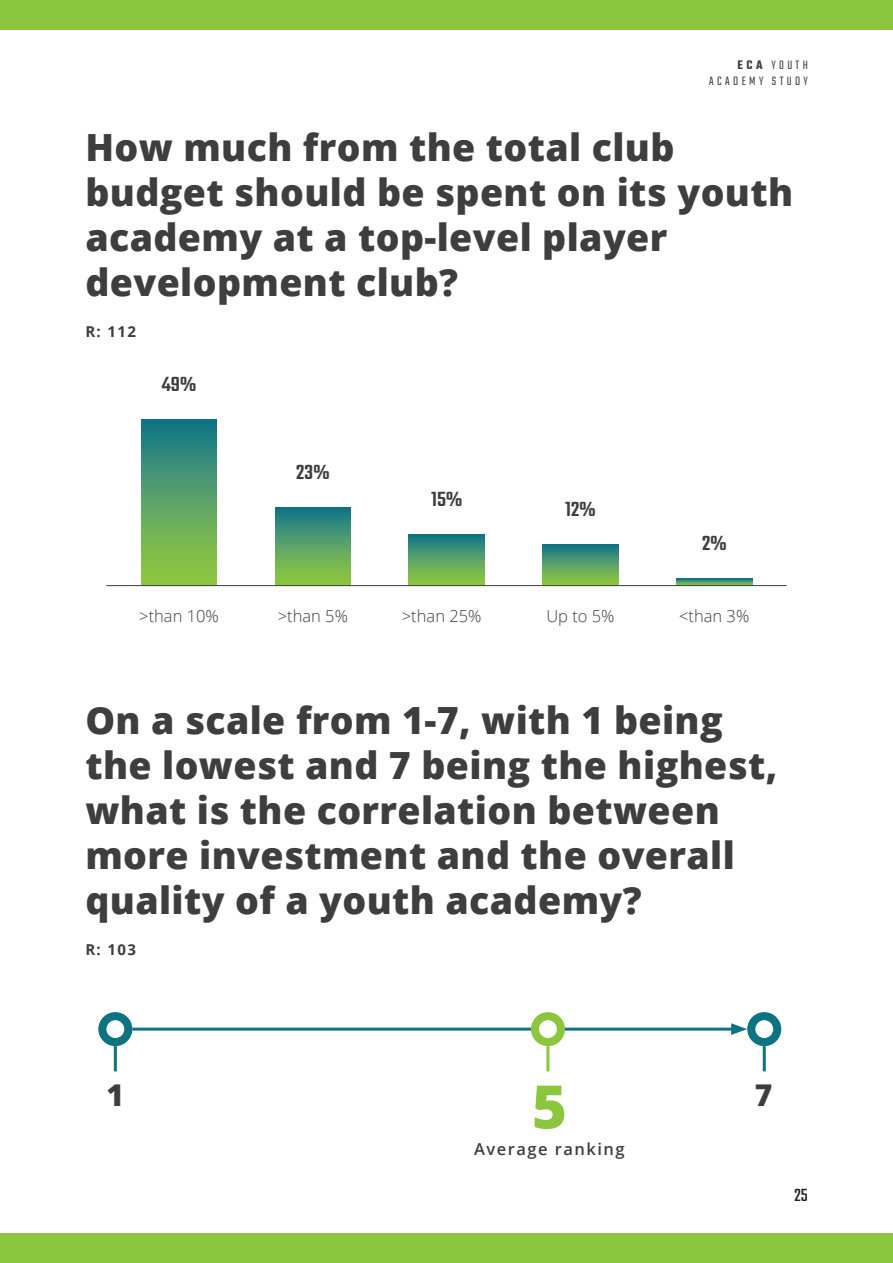
<style>
.page{position:relative;width:893px;height:1263px;background:#fff}
.page>*{position:absolute;margin:0;border:0;box-sizing:border-box;transform-origin:0 0}
.t1{font:800 60px "Open Sans";color:#8bc63e}
.t2{font:800 37.5px/45px "Open Sans";letter-spacing:.01em;color:#3e3e3f}
.t3{font:800 30px "Open Sans";color:#3e3e3f}
.t4{font:500 22.5px "Teko";color:#3e3e3f}
.t5{font:19.5px "Teko";color:#231f20}
.t6{font:300 16.5px "Open Sans";color:#3e3e3f}
.t7{font:600 16.5px "Open Sans";letter-spacing:.09em;color:#3e3e3f}
.t8{font:700 15px "Open Sans";letter-spacing:.09em;color:#3e3e3f}
.t9{font:300 13.5px/16.2px "Teko";letter-spacing:.25em;color:#3e3e3f;text-align:right}
.s1{font-weight:600}
</style>
<div class="page">
<div style="left:0;top:0;width:893px;height:30px;background:#8bc63e"></div>
<div style="left:0;top:1233px;width:893px;height:30px;background:#8bc63e"></div>
<svg style="left:676px;top:578px;width:76px;height:7px"></svg>
<div style="left:543px;top:545px;width:75px;height:40px;background:linear-gradient(to bottom,#18788c,#93c941)"></div>
<div style="left:409px;top:534px;width:75px;height:51px;background:linear-gradient(to bottom,#14768d,#98cc3f)"></div>
<div style="left:275px;top:507px;width:76px;height:78px;background:linear-gradient(to bottom,#15768c,#96cb3f)"></div>
<div style="left:141px;top:420px;width:76px;height:165px;background:linear-gradient(to bottom,#17778c,#99cd3e)"></div>
<hr style="left:106px;top:585px;width:681px;height:1px;background:#3e3e3f">
<div style="left:98px;top:1012px;width:34px;height:34px;background:#0d7281;border-radius:50%"></div>
<div style="left:747px;top:1012px;width:34px;height:34px;background:#0d7281;border-radius:50%"></div>
<hr style="left:132px;top:1027px;width:605px;height:3px;background:#0d7281">
<svg style="left:731px;top:1023px;width:16px;height:12px"></svg>
<div style="left:106px;top:1020px;width:18px;height:18px;background:#fff;border-radius:50%"></div>
<div style="left:755px;top:1020px;width:18px;height:18px;background:#fff;border-radius:50%"></div>
<hr style="left:114px;top:1046px;width:3px;height:25px;background:#0d7281">
<hr style="left:763px;top:1046px;width:3px;height:25px;background:#0d7281">
<hr style="left:546px;top:1046px;width:3px;height:25px;background:#8bc63e">
<div style="left:531px;top:1012px;width:34px;height:34px;background:#8bc63e;border-radius:50%"></div>
<div style="left:539px;top:1020px;width:18px;height:18px;background:#fff;border-radius:50%"></div>
<p class="t9" style="left:709px;top:57px;width:100px"><span class="s1">ECA</span> YOUTH<br>ACADEMY STUDY</p>
<p class="t2" style="left:85px;top:122px;width:709px">How much from the total club budget should be spent on its youth academy at a top-level player development club?</p>
<p class="t8" style="left:85px;top:321px;width:52px">R: 112</p>
<p class="t4" style="left:162px;top:371px;width:36px">49%</p>
<p class="t4" style="left:296px;top:459px;width:35px">23%</p>
<p class="t4" style="left:431px;top:486px;width:32px">15%</p>
<p class="t4" style="left:565px;top:496px;width:32px">12%</p>
<p class="t4" style="left:702px;top:530px;width:26px">2%</p>
<p class="t6" style="left:139px;top:605px;width:81px">&gt;than 10%</p>
<p class="t6" style="left:278px;top:605px;width:72px">&gt;than 5%</p>
<p class="t6" style="left:402px;top:605px;width:81px">&gt;than 25%</p>
<p class="t6" style="left:546px;top:605px;width:70px">Up to 5%</p>
<p class="t6" style="left:679px;top:605px;width:72px">&lt;than 3%</p>
<p class="t2" style="left:85px;top:696px;width:693px">On a scale from 1-7, with 1 being the lowest and 7 being the highest, what is the correlation between more investment and the overall quality of a youth academy?</p>
<p class="t8" style="left:85px;top:939px;width:52px">R: 103</p>
<p class="t3" style="left:107px;top:1072px;width:19px">1</p>
<p class="t3" style="left:755px;top:1072px;width:19px">7</p>
<p class="t1" style="left:532px;top:1061px;width:37px">5</p>
<p class="t7" style="left:474px;top:1138px;width:152px">Average ranking</p>
<p class="t5" style="left:794px;top:1184px;width:15px">25</p>
</div>
